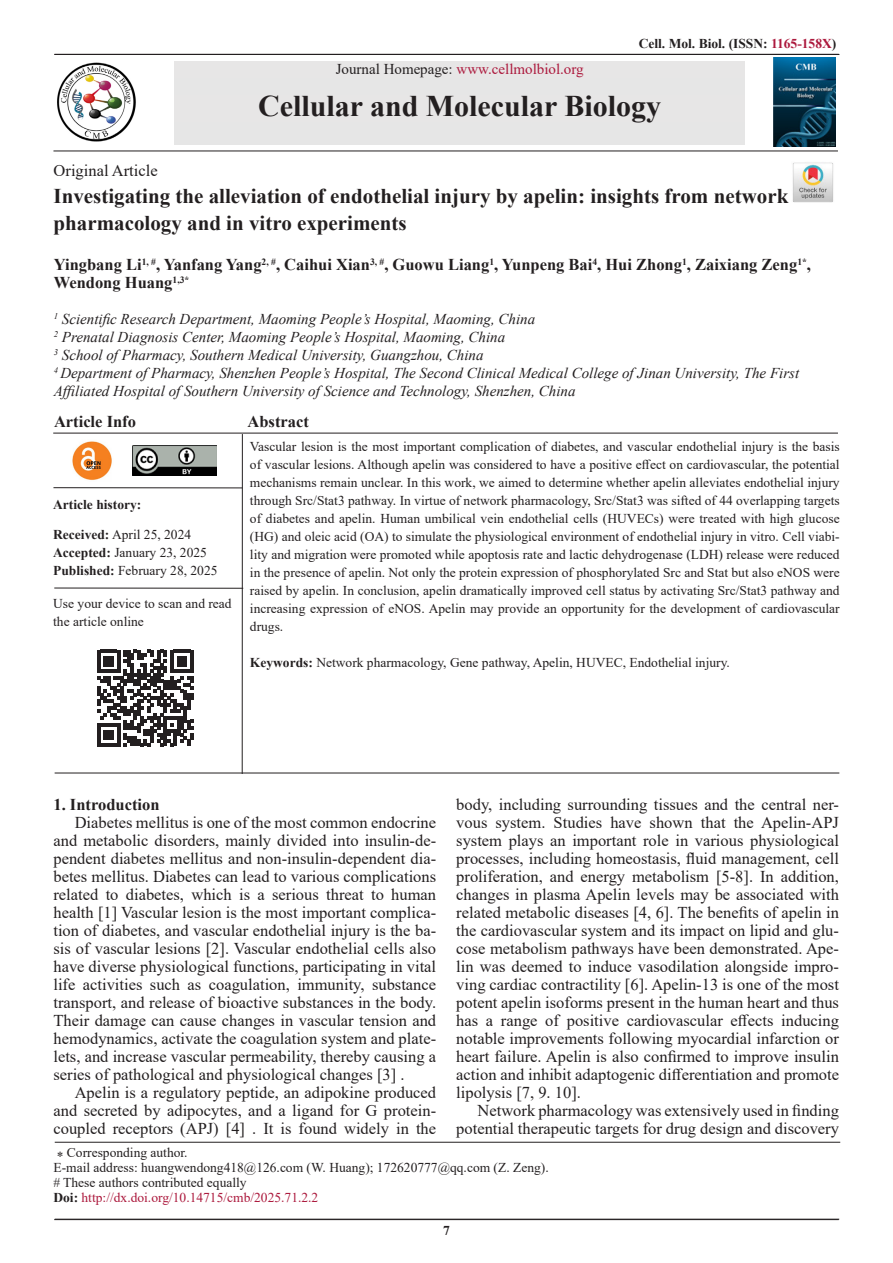
<style>
.page{position:relative;width:893px;height:1263px;background:#fff}
.page>*{position:absolute;margin:0;border:0;box-sizing:border-box;transform-origin:0 0}
.t1{font:700 30px "Times New Roman";color:#231f20}
.t2{font:700 21px/27px "Times New Roman";color:#231f20}
.t3{font:16.5px/18px "Times New Roman";color:#231f20;text-align:justify}
.List_Paragraph{font:700 16.5px/18px "Times New Roman";color:#231f20}
.t4{font:italic 15px/18px "Times New Roman";color:#231f20}
.t5{font:15px "Times New Roman";color:#ac193d}
.t6{font:13.5px/18px "Times New Roman";color:#231f20;text-align:justify}
.t7{font:700 13.5px "Times New Roman";color:#231f20}
.t8{font:13.5px "Times New Roman";color:#ac193d}
.s1{color:#ac193d}
.s2{color:#231f20}
.s3{font-weight:700}
.s4{font-weight:700;color:#231f20}
</style>
<div class="page">
<hr style="left:54px;top:1219px;width:785px;height:1px;background:#231f20">
<hr style="left:54px;top:54px;width:785px;height:1px;background:#231f20">
<hr style="left:53px;top:151px;width:785px;height:1px;background:#231f20">
<img style="left:773px;top:58px;width:62px;height:88px">
<div style="left:174px;top:62px;width:571px;height:83px;background:#e6e6e6"></div>
<img style="left:792px;top:162px;width:41px;height:41px">
<hr style="left:55px;top:1142px;width:785px;height:1px;background:#231f20">
<hr style="left:53px;top:433px;width:785px;height:1px;background:#231f20">
<hr style="left:54px;top:588px;width:189px;height:1px;background:#231f20">
<hr style="left:242px;top:434px;width:1px;height:340px;background:#231f20">
<hr style="left:55px;top:773px;width:784px;height:1px;background:#231f20">
<svg style="left:97px;top:650px;width:96px;height:96px"></svg>
<hr style="left:53px;top:487px;width:189px;height:1px;background:#231f20">
<img style="left:72px;top:441px;width:40px;height:40px">
<img style="left:57px;top:62px;width:79px;height:80px">
<img style="left:132px;top:446px;width:85px;height:29px">
<p class="t7" style="left:639px;top:34px;width:199px">Cell. Mol. Biol. (ISSN: <span class="s1">1165-158X</span>)</p>
<p class="t5" style="left:336px;top:59px;width:249px"><span class="s2">Journal Homepage:</span> www.cellmolbiol.org</p>
<p class="t1" style="left:258px;top:84px;width:405px">Cellular and Molecular Biology</p>
<p class="t3" style="left:54px;top:161px;width:106px">Original Article</p>
<p class="t2" style="left:54px;top:182px;width:736px">Investigating the alleviation of endothelial injury by apelin: insights from network pharmacology and in vitro experiments</p>
<p class="List_Paragraph" style="left:54px;top:255px;width:759px">Yingbang Li<sup>1,</sup> <sup>#</sup>, Yanfang Yang<sup>2,</sup> <sup>#</sup>, Caihui Xian<sup>3,</sup> <sup>#</sup>, Guowu Liang<sup>1</sup>, Yunpeng Bai<sup>4</sup>, Hui Zhong<sup>1</sup>, Zaixiang Zeng<sup>1*</sup>,<br>Wendong Huang<sup>1,3*</sup></p>
<p class="t4" style="left:54px;top:310px;width:483px"><sup>1</sup> Scientific Research Department, Maoming People’s Hospital, Maoming, China</p>
<p class="t4" style="left:54px;top:328px;width:453px"><sup>2</sup> Prenatal Diagnosis Center, Maoming People’s Hospital, Maoming, China</p>
<p class="t4" style="left:54px;top:346px;width:431px"><sup>3</sup> School of Pharmacy, Southern Medical University, Guangzhou, China</p>
<p class="t4" style="left:54px;top:364px;width:747px"><sup>4</sup> Department of Pharmacy, Shenzhen People’s Hospital, The Second Clinical Medical College of Jinan University, The First<br>Affiliated Hospital of Southern University of Science and Technology, Shenzhen, China</p>
<p class="List_Paragraph" style="left:54px;top:412px;width:84px">Article Info</p>
<p class="List_Paragraph" style="left:248px;top:412px;width:63px">Abstract</p>
<p class="t7" style="left:53px;top:495px;width:90px">Article history:</p>
<p class="t6" style="left:53px;top:525px;width:139px"><span class="s3">Received:</span> April 25, 2024</p>
<p class="t6" style="left:53px;top:543px;width:155px"><span class="s3">Accepted:</span> January 23, 2025</p>
<p class="t6" style="left:53px;top:561px;width:166px"><span class="s3">Published:</span> February 28, 2025</p>
<p class="t6" style="left:53px;top:594px;width:180px">Use your device to scan and read the article online</p>
<p class="t6" style="left:250px;top:437px;width:591px">Vascular lesion is the most important complication of diabetes, and vascular endothelial injury is the basis of vascular lesions. Although apelin was considered to have a positive effect on cardiovascular, the potential mechanisms remain unclear. In this work, we aimed to determine whether apelin alleviates endothelial injury through Src/Stat3 pathway. In virtue of network pharmacology, Src/Stat3 was sifted of 44 overlapping targets of diabetes and apelin. Human umbilical vein endothelial cells (HUVECs) were treated with high glucose (HG) and oleic acid (OA) to simulate the physiological environment of endothelial injury in vitro. Cell viabi&shy;lity and migration were promoted while apoptosis rate and lactic dehydrogenase (LDH) release were reduced in the presence of apelin. Not only the protein expression of phosphorylated Src and Stat but also eNOS were raised by apelin. In conclusion, apelin dramatically improved cell status by activating Src/Stat3 pathway and increasing expression of eNOS. Apelin may provide an opportunity for the development of cardiovascular drugs.</p>
<p class="t6" style="left:250px;top:653px;width:481px"><span class="s3">Keywords:</span> Network pharmacology, Gene pathway, Apelin, HUVEC, Endothelial injury.</p>
<p class="List_Paragraph" style="left:53px;top:795px;width:108px">1. Introduction</p>
<p class="t3" style="left:53px;top:813px;width:384px;text-indent:21px">Diabetes mellitus is one of the most common endocrine and metabolic disorders, mainly divided into insulin-de&shy;pendent diabetes mellitus and non-insulin-dependent dia&shy;betes mellitus. Diabetes can lead to various complications related to diabetes, which is a serious threat to human health [1] Vascular lesion is the most important complica&shy;tion of diabetes, and vascular endothelial injury is the ba&shy;sis of vascular lesions [2]. Vascular endothelial cells also have diverse physiological functions, participating in vital life activities such as coagulation, immunity, substance transport, and release of bioactive substances in the body.<br>Their damage can cause changes in vascular tension and hemodynamics, activate the coagulation system and plate&shy;lets, and increase vascular permeability, thereby causing a series of pathological and physiological changes [3] .</p>
<p class="t3" style="left:53px;top:1083px;width:384px;text-indent:21px">Apelin is a regulatory peptide, an adipokine produced and secreted by adipocytes, and a ligand for G protein&shy;coupled receptors (APJ) [4] . It is found widely in the</p>
<p class="t3" style="left:456px;top:795px;width:384px">body, including surrounding tissues and the central ner&shy;vous system. Studies have shown that the Apelin-APJ system plays an important role in various physiological processes, including homeostasis, fluid management, cell proliferation, and energy metabolism [5-8]. In addition, changes in plasma Apelin levels may be associated with related metabolic diseases [4, 6]. The benefits of apelin in the cardiovascular system and its impact on lipid and glu&shy;cose metabolism pathways have been demonstrated. Ape&shy;lin was deemed to induce vasodilation alongside impro&shy;ving cardiac contractility [6]. Apelin-13 is one of the most potent apelin isoforms present in the human heart and thus has a range of positive cardiovascular effects inducing notable improvements following myocardial infarction or heart failure. Apelin is also confirmed to improve insulin action and inhibit adaptogenic differentiation and promote lipolysis [7, 9. 10].</p>
<p class="t3" style="left:456px;top:1101px;width:384px;text-align:right">Network pharmacology was extensively used in finding potential therapeutic targets for drug design and discovery</p>
<p class="t6" style="left:57px;top:1143px;width:132px">⁎ Corresponding author.</p>
<p class="t6" style="left:53px;top:1158px;width:497px">E-mail address: huangwendong418@126.com (W. Huang); 172620777@qq.com (Z. Zeng).</p>
<p class="t6" style="left:53px;top:1173px;width:195px"># These authors contributed equally</p>
<p class="t8" style="left:53px;top:1187px;width:266px"><span class="s4">Doi:</span> http://dx.doi.org/10.14715/cmb/2025.71.2.2</p>
<p class="t7" style="left:443px;top:1220px;width:8px">7</p>
</div>
